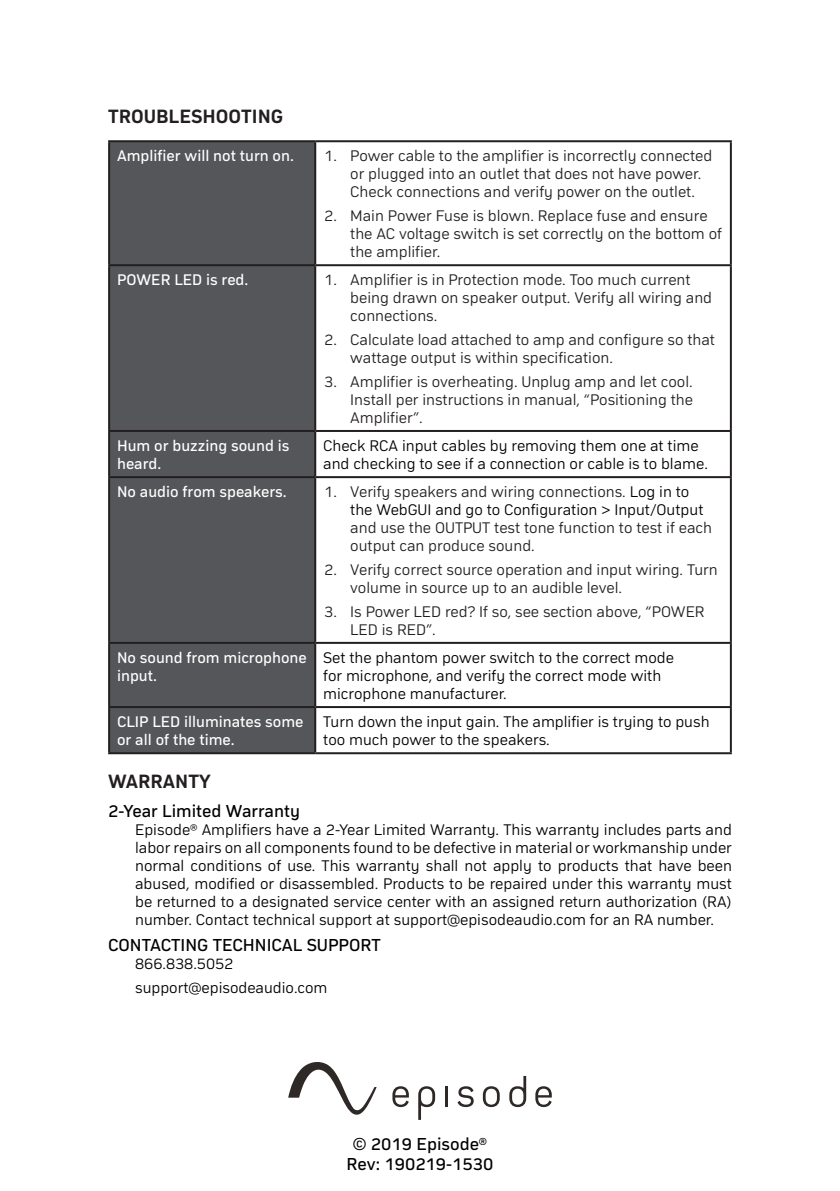
<style>
.page{position:relative;width:840px;height:1191px;background:#fff}
.page>*{position:absolute;margin:0;border:0;box-sizing:border-box;transform-origin:0 0}
.Heading_1{font:700 20px "Compasse";color:#231f20}
.t1{font:18px "Compasse";color:#000}
.t2{font:300 16px/18px "Compasse";color:#231f20}
.Body{font:300 16px/18px "Compasse";color:#000;text-align:justify}
.Table_Body{font:300 16px/18px "Compasse";color:#000}
.Table_Head_1{font:16px/18px "Compasse";color:#fff}
.s1{color:#000}
</style>
<div class="page">
<svg style="left:482px;top:1086px;width:17px;height:21px"></svg>
<svg style="left:418px;top:1086px;width:17px;height:33px"></svg>
<hr style="left:445px;top:1086px;width:2px;height:20px;background:#2e2926">
<svg style="left:509px;top:1076px;width:17px;height:31px"></svg>
<svg style="left:392px;top:1086px;width:16px;height:21px"></svg>
<svg style="left:535px;top:1086px;width:16px;height:21px"></svg>
<svg style="left:457px;top:1086px;width:16px;height:21px"></svg>
<svg style="left:288px;top:1062px;width:88px;height:53px"></svg>
<div style="left:110px;top:142px;width:204px;height:610px;background:#55565a"></div>
<hr style="left:108px;top:140px;width:207px;height:2px;background:#231f20">
<hr style="left:108px;top:142px;width:2px;height:122px;background:#231f20">
<hr style="left:315px;top:140px;width:416px;height:2px;background:#231f20">
<hr style="left:314px;top:142px;width:2px;height:122px;background:#231f20">
<hr style="left:729px;top:142px;width:2px;height:122px;background:#231f20">
<hr style="left:108px;top:264px;width:207px;height:2px;background:#231f20">
<hr style="left:108px;top:266px;width:2px;height:164px;background:#231f20">
<hr style="left:315px;top:264px;width:416px;height:2px;background:#231f20">
<hr style="left:314px;top:266px;width:2px;height:164px;background:#231f20">
<hr style="left:729px;top:266px;width:2px;height:164px;background:#231f20">
<hr style="left:108px;top:430px;width:207px;height:2px;background:#231f20">
<hr style="left:108px;top:432px;width:2px;height:44px;background:#231f20">
<hr style="left:315px;top:430px;width:416px;height:2px;background:#231f20">
<hr style="left:314px;top:432px;width:2px;height:44px;background:#231f20">
<hr style="left:729px;top:432px;width:2px;height:44px;background:#231f20">
<hr style="left:108px;top:476px;width:207px;height:2px;background:#231f20">
<hr style="left:108px;top:478px;width:2px;height:164px;background:#231f20">
<hr style="left:315px;top:476px;width:416px;height:2px;background:#231f20">
<hr style="left:314px;top:478px;width:2px;height:164px;background:#231f20">
<hr style="left:729px;top:478px;width:2px;height:164px;background:#231f20">
<hr style="left:108px;top:642px;width:207px;height:2px;background:#231f20">
<hr style="left:108px;top:644px;width:2px;height:62px;background:#231f20">
<hr style="left:315px;top:642px;width:416px;height:2px;background:#231f20">
<hr style="left:314px;top:644px;width:2px;height:62px;background:#231f20">
<hr style="left:729px;top:644px;width:2px;height:62px;background:#231f20">
<hr style="left:108px;top:706px;width:207px;height:2px;background:#231f20">
<hr style="left:108px;top:708px;width:2px;height:44px;background:#231f20">
<hr style="left:315px;top:706px;width:416px;height:2px;background:#231f20">
<hr style="left:314px;top:708px;width:2px;height:44px;background:#231f20">
<hr style="left:729px;top:708px;width:2px;height:44px;background:#231f20">
<hr style="left:108px;top:752px;width:207px;height:2px;background:#231f20">
<hr style="left:315px;top:752px;width:416px;height:2px;background:#231f20">
<p class="Heading_1" style="left:108px;top:105px;width:176px">TROUBLESHOOTING</p>
<p class="Table_Head_1" style="left:117px;top:147px;width:178px">Amplifier will not turn on.</p>
<p class="t2" style="left:350px;top:147px;width:363px;text-indent:-26px">1. Power cable to the amplifier is incorrectly connected or plugged into an outlet that does not have power.<br>Check connections and verify power on the outlet.</p>
<p class="t2" style="left:350px;top:206px;width:373px;text-indent:-26px">2. Main Power Fuse is blown. Replace fuse and ensure the AC voltage switch is set correctly on the bottom of the amplifier.</p>
<p class="Table_Head_1" style="left:117px;top:271px;width:133px">POWER LED is red.</p>
<p class="t2" style="left:350px;top:271px;width:363px;text-indent:-26px">1. Amplifier is in Protection mode. Too much current being drawn on speaker output. Verify all wiring and connections.</p>
<p class="t2" style="left:350px;top:330px;width:366px;text-indent:-26px">2. Calculate load attached to amp and configure so that wattage output is within specification.</p>
<p class="t2" style="left:350px;top:372px;width:344px;text-align:justify;text-indent:-26px">3. Amplifier is overheating. Unplug amp and let cool.<br>Install per instructions in manual, “Positioning the Amplifier”.</p>
<p class="Table_Head_1" style="left:117px;top:436px;width:174px">Hum or buzzing sound is heard.</p>
<p class="Table_Body" style="left:323px;top:436px;width:386px">Check RCA input cables by removing them one at time and checking to see if a connection or cable is to blame.</p>
<p class="Table_Head_1" style="left:117px;top:482px;width:171px">No audio from speakers.</p>
<p class="t2" style="left:350px;top:482px;width:363px;text-indent:-26px">1. Verify speakers and wiring connections. <span class="s1">Log in to the WebGUI and go to Configuration &gt; Input/Output </span>and use the OUTPUT test tone function to test if each output can produce sound.</p>
<p class="t2" style="left:350px;top:560px;width:369px;text-indent:-26px">2. Verify correct source operation and input wiring. Turn volume in source up to an audible level.</p>
<p class="t2" style="left:350px;top:602px;width:355px;text-indent:-26px">3. Is Power LED red? If so, see section above, “POWER<br>LED is RED”.</p>
<p class="Table_Head_1" style="left:117px;top:648px;width:191px">No sound from microphone input.</p>
<p class="Table_Body" style="left:323px;top:648px;width:352px">Set the phantom power switch to the correct mode for microphone, and verify the correct mode with microphone manufacturer.</p>
<p class="Table_Head_1" style="left:117px;top:712px;width:188px">CLIP LED illuminates some or all of the time.</p>
<p class="Table_Body" style="left:323px;top:712px;width:387px">Turn down the input gain. The amplifier is trying to push too much power to the speakers.</p>
<p class="Heading_1" style="left:108px;top:770px;width:104px">WARRANTY</p>
<p class="t1" style="left:108px;top:801px;width:193px">2-Year Limited Warranty</p>
<p class="Body" style="left:135px;top:820px;width:598px">Episode® Amplifiers have a 2-Year Limited Warranty. This warranty includes parts and labor repairs on all components found to be defective in material or workmanship under normal conditions of use. This warranty shall not apply to products that have been abused, modified or disassembled. Products to be repaired under this warranty must be returned to a designated service center with an assigned return authorization (RA) number. Contact technical support at support@episodeaudio.com for an RA number.</p>
<p class="t1" style="left:108px;top:934px;width:274px">CONTACTING TECHNICAL SUPPORT</p>
<p class="Body" style="left:135px;top:954px;width:100px">866.838.5052</p>
<p class="Body" style="left:135px;top:978px;width:194px">support@episodeaudio.com</p>
<p class="t1" style="left:353px;top:1133px;width:136px">© 2019 Episode®</p>
<p class="t1" style="left:346px;top:1153px;width:148px">Rev: 190219-1530</p>
</div>
